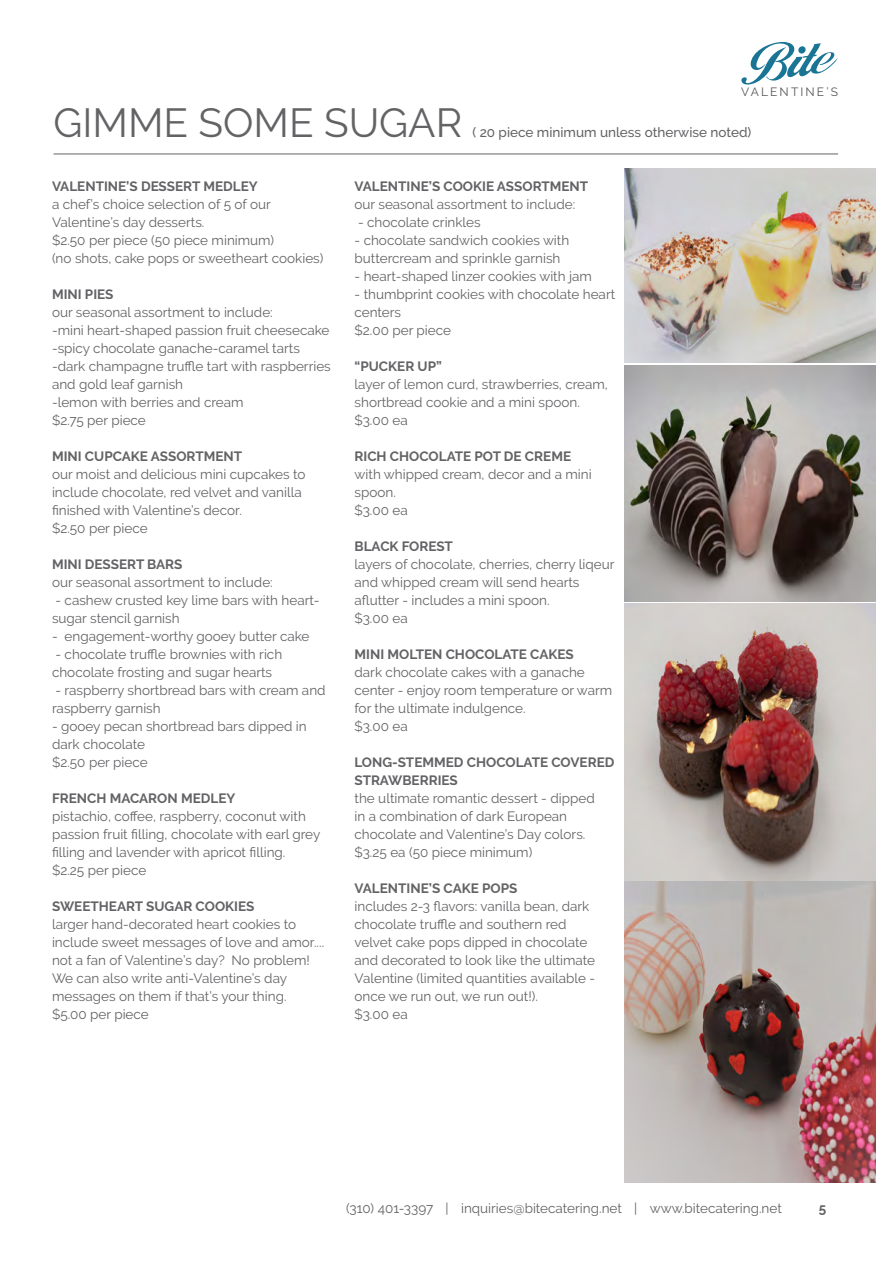
<style>
.page{position:relative;width:893px;height:1263px;background:#fff}
.page>*{position:absolute;margin:0;border:0;box-sizing:border-box;transform-origin:0 0}
.t1{font:40.5px "Raleway";color:#636366}
.t2{font:13.5px/18px "Raleway";color:#636366}
.t3{font:700 13.5px/18px "Raleway";color:#636366}
.t4{font:500 13.5px "Raleway";color:#636366}
.t5{font:12px "Raleway";letter-spacing:.175em;color:#57585a}
</style>
<div class="page">
<svg style="left:741px;top:41px;width:97px;height:44px"></svg>
<div style="left:798px;top:46px;width:8px;height:8px;background:#1a7594;border-radius:50%"></div>
<hr style="left:54px;top:154px;width:784px;height:1px;background:#636366">
<img style="left:624px;top:604px;width:252px;height:276px">
<img style="left:624px;top:366px;width:252px;height:235px">
<img style="left:624px;top:168px;width:252px;height:195px">
<img style="left:624px;top:882px;width:252px;height:300px">
<h1 class="t1" style="left:54px;top:99px;width:410px">GIMME SOME SUGAR</h1>
<p class="t5" style="left:741px;top:85px;width:98px">VALENTINE’S</p>
<p class="t4" style="left:472px;top:125px;width:280px">( 20 piece minimum unless otherwise noted)</p>
<p class="t3" style="left:52px;top:178px;width:207px">VALENTINE’S DESSERT MEDLEY</p>
<p class="t2" style="left:52px;top:196px;width:273px">a chef’s choice selection of 5 of our Valentine’s day desserts.<br>$2.50 per piece (50 piece minimum)<br>(no shots, cake pops or sweetheart cookies)</p>
<p class="t3" style="left:52px;top:286px;width:63px">MINI PIES</p>
<p class="t2" style="left:52px;top:304px;width:280px">our seasonal assortment to include:<br>-mini heart-shaped passion fruit cheesecake -spicy chocolate ganache-caramel tarts -dark champagne truffle tart with raspberries and gold leaf garnish<br>-lemon with berries and cream<br>$2.75 per piece</p>
<p class="t3" style="left:52px;top:448px;width:192px">MINI CUPCAKE ASSORTMENT</p>
<p class="t2" style="left:52px;top:466px;width:255px">our moist and delicious mini cupcakes to include chocolate, red velvet and vanilla finished with Valentine’s decor.<br>$2.50 per piece</p>
<p class="t3" style="left:52px;top:556px;width:132px">MINI DESSERT BARS</p>
<p class="t2" style="left:52px;top:574px;width:222px">our seasonal assortment to include:</p>
<p class="t2" style="left:52px;top:592px;width:269px">- cashew crusted key lime bars with heart&shy;sugar stencil garnish</p>
<p class="t2" style="left:52px;top:628px;width:259px">- engagement-worthy gooey butter cake</p>
<p class="t2" style="left:52px;top:646px;width:232px">- chocolate truffle brownies with rich chocolate frosting and sugar hearts</p>
<p class="t2" style="left:52px;top:682px;width:275px">- raspberry shortbread bars with cream and raspberry garnish</p>
<p class="t2" style="left:52px;top:718px;width:256px">- gooey pecan shortbread bars dipped in dark chocolate<br>$2.50 per piece</p>
<p class="t3" style="left:52px;top:790px;width:185px">FRENCH MACARON MEDLEY</p>
<p class="t2" style="left:52px;top:807px;width:270px">pistachio, coffee, raspberry, coconut with passion fruit filling, chocolate with earl grey filling and lavender with apricot filling. $2.25 per piece</p>
<p class="t3" style="left:52px;top:898px;width:204px">SWEETHEART SUGAR COOKIES</p>
<p class="t2" style="left:52px;top:915px;width:274px">larger hand-decorated heart cookies to include sweet messages of love and amor.... not a fan of Valentine’s day? No problem!<br>We can also write anti-Valentine’s day messages on them if that’s your thing. $5.00 per piece</p>
<p class="t3" style="left:355px;top:178px;width:235px">VALENTINE’S COOKIE ASSORTMENT</p>
<p class="t2" style="left:355px;top:195px;width:222px">our seasonal assortment to include:</p>
<p class="t2" style="left:358px;top:213px;width:124px">- chocolate crinkles</p>
<p class="t2" style="left:355px;top:231px;width:216px">- chocolate sandwich cookies with buttercream and sprinkle garnish</p>
<p class="t2" style="left:355px;top:267px;width:239px">- heart-shaped linzer cookies with jam</p>
<p class="t2" style="left:355px;top:285px;width:262px">- thumbprint cookies with chocolate heart centers<br>$2.00 per piece</p>
<p class="t3" style="left:355px;top:358px;width:89px">“PUCKER UP”</p>
<p class="t2" style="left:355px;top:375px;width:255px">layer of lemon curd, strawberries, cream, shortbread cookie and a mini spoon. $3.00 ea</p>
<p class="t3" style="left:355px;top:448px;width:218px">RICH CHOCOLATE POT DE CREME</p>
<p class="t2" style="left:355px;top:465px;width:239px">with whipped cream, decor and a mini spoon.<br>$3.00 ea</p>
<p class="t3" style="left:355px;top:538px;width:100px">BLACK FOREST</p>
<p class="t2" style="left:355px;top:555px;width:261px">layers of chocolate, cherries, cherry liqeur and whipped cream will send hearts aflutter - includes a mini spoon.<br>$3.00 ea</p>
<p class="t3" style="left:355px;top:646px;width:221px">MINI MOLTEN CHOCOLATE CAKES</p>
<p class="t2" style="left:355px;top:663px;width:259px">dark chocolate cakes with a ganache center - enjoy room temperature or warm for the ultimate indulgence.<br>$3.00 ea</p>
<p class="t3" style="left:355px;top:753px;width:261px">LONG-STEMMED CHOCOLATE COVERED<br>STRAWBERRIES</p>
<p class="t2" style="left:355px;top:789px;width:242px">the ultimate romantic dessert - dipped in a combination of dark European chocolate and Valentine’s Day colors. $3.25 ea (50 piece minimum)</p>
<p class="t3" style="left:355px;top:879px;width:164px">VALENTINE’S CAKE POPS</p>
<p class="t2" style="left:355px;top:897px;width:242px">includes 2-3 flavors: vanilla bean, dark chocolate truffle and southern red velvet cake pops dipped in chocolate and decorated to look like the ultimate Valentine (limited quantities available - once we run out, we run out!).<br>$3.00 ea</p>
<p class="t2" style="left:346px;top:1199px;width:437px">(310) 401-3397 | inquiries@bitecatering.net | www.bitecatering.net</p>
<p class="t3" style="left:819px;top:1199px;width:9px">5</p>
</div>
